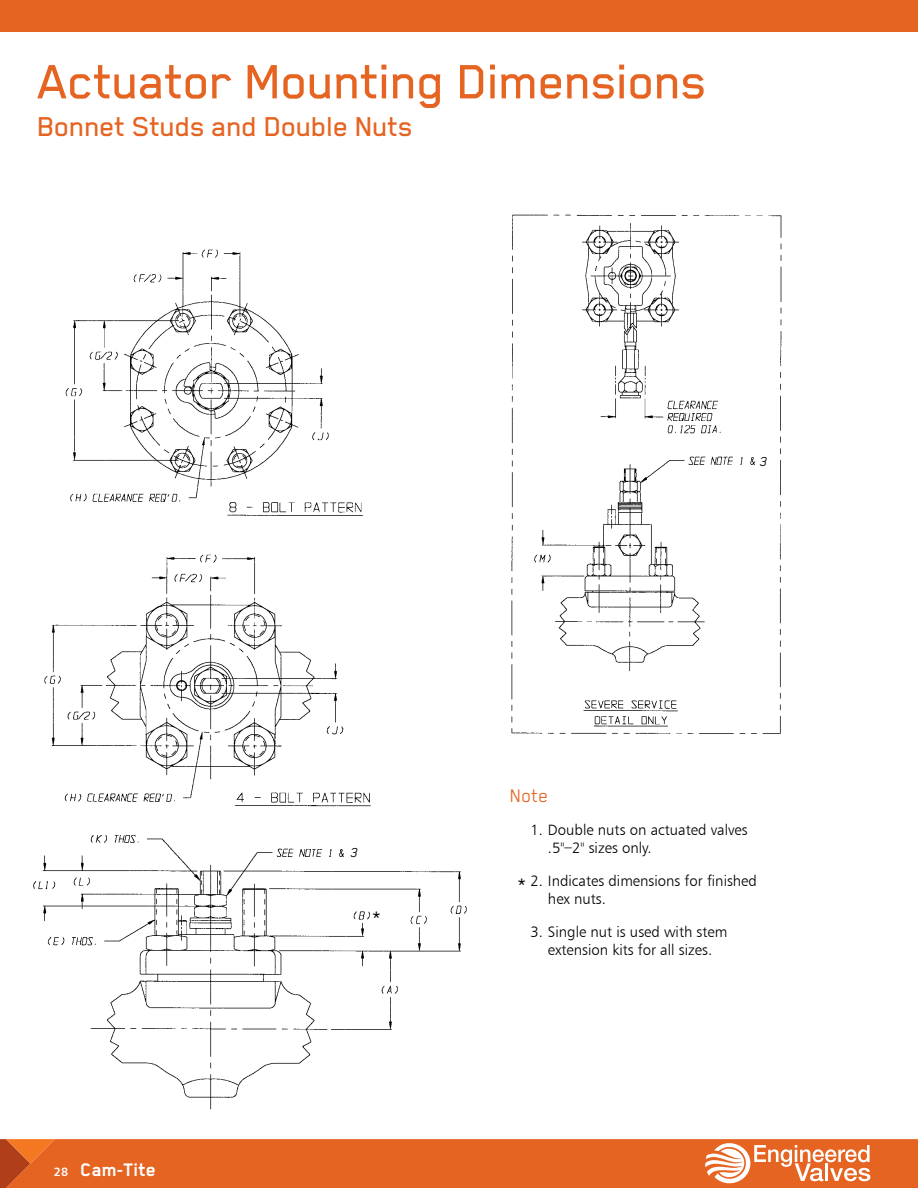
<style>
.page{position:relative;width:918px;height:1188px;background:#fff}
.page>*{position:absolute;margin:0;border:0;box-sizing:border-box;transform-origin:0 0}
.t1{font:500 55.5px "Blender Pro";letter-spacing:-.01em;color:#e66422}
.t2{font:500 31.5px "Blender Pro";letter-spacing:-.01em;color:#e66422}
.t3{font:700 21px "Blender Pro";color:#fff}
.t4{font:21px "Blender Pro";color:#e66422}
.t5{font:21px "Blender Pro";color:#000101}
.t6{font:15px/18px "Humanist 777 BT Light B";color:#000}
.t7{font:italic 15px "Blender Pro";color:#000101}
.s1{font-family:"Humanist 777 BT Bold B";font-weight:400;font-size:12px}
</style>
<div class="page">
<div style="left:0;top:1139px;width:918px;height:49px;background:#e66422"></div>
<div style="left:0;top:0;width:918px;height:32px;background:#e66422"></div>
<svg style="left:705px;top:1143px;width:165px;height:40px"></svg>
<img style="left:33px;top:214px;width:749px;height:896px">
<div style="left:759px;top:454px;width:11px;height:20px;background:#fff"></div>
<div style="left:348px;top:845px;width:11px;height:20px;background:#fff"></div>
<h1 class="t1" style="left:38px;top:52px;width:672px">Actuator Mounting Dimensions</h1>
<h2 class="t2" style="left:38px;top:110px;width:377px">Bonnet Studs and Double Nuts</h2>
<p class="t7" style="left:759px;top:453px;width:9px">3</p>
<h3 class="t3" style="left:54px;top:1158px;width:104px"><span class="s1">28</span> Cam-Tite</h3>
<p class="t7" style="left:350px;top:844px;width:9px">3</p>
<h3 class="t5" style="left:372px;top:907px;width:11px">*</h3>
<h3 class="t4" style="left:510px;top:784px;width:40px">Note</h3>
<p class="t6" style="left:548px;top:821px;width:201px;text-indent:-18px">1. Double nuts on actuated valves .5"–2" sizes only.</p>
<p class="t6" style="left:548px;top:872px;width:211px;text-indent:-18px">2. Indicates dimensions for finished hex nuts.</p>
<p class="t6" style="left:530px;top:923px;width:199px;text-align:center">3. Single nut is used with stem extension kits for all sizes.</p>
<h3 class="t5" style="left:518px;top:874px;width:11px">*</h3>
</div>
